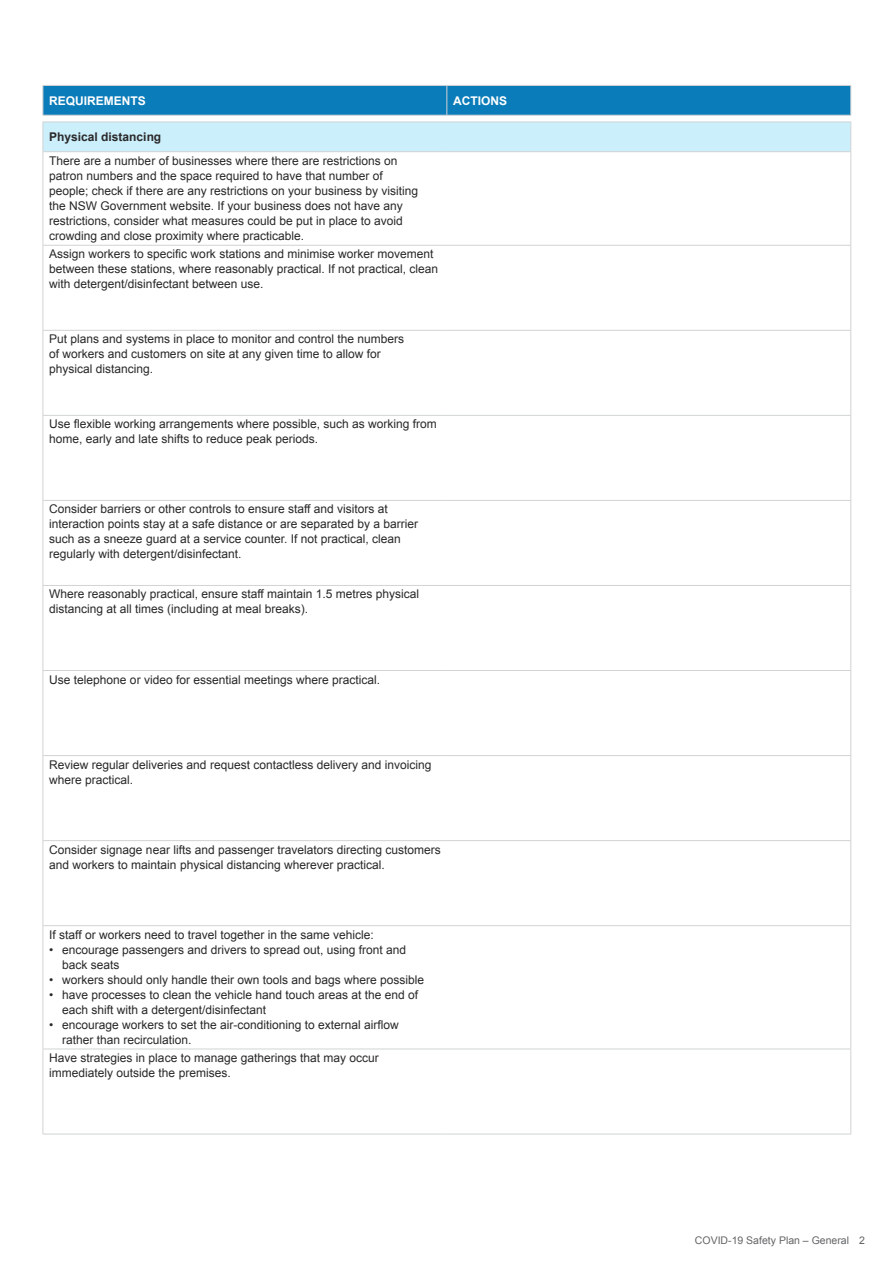
<style>
.page{position:relative;width:893px;height:1263px;background:#fff}
.page>*{position:absolute;margin:0;border:0;box-sizing:border-box;transform-origin:0 0}
.Text{font:12px/15px "Arial";color:#292829}
.Head_5_tables_white{font:700 12px "Arial";color:#fff}
.H4-bold_tables{font:700 12px "Arial";color:#292829}
.t1{font:10.5px "Arial";color:#636466}
</style>
<div class="page">
<hr style="left:43px;top:115px;width:404px;height:1px;background:#d1d3d4">
<hr style="left:447px;top:115px;width:404px;height:1px;background:#d1d3d4">
<svg style="left:43px;top:85px;width:808px;height:30px;background:#127fba"></svg>
<hr style="left:43px;top:152px;width:1px;height:93px;background:#d1d3d4">
<hr style="left:850px;top:152px;width:1px;height:93px;background:#d1d3d4">
<hr style="left:43px;top:245px;width:404px;height:1px;background:#d1d3d4">
<hr style="left:43px;top:246px;width:1px;height:84px;background:#d1d3d4">
<hr style="left:447px;top:245px;width:404px;height:1px;background:#d1d3d4">
<hr style="left:850px;top:246px;width:1px;height:84px;background:#d1d3d4">
<hr style="left:43px;top:330px;width:404px;height:1px;background:#d1d3d4">
<hr style="left:43px;top:331px;width:1px;height:84px;background:#d1d3d4">
<hr style="left:447px;top:330px;width:404px;height:1px;background:#d1d3d4">
<hr style="left:850px;top:331px;width:1px;height:84px;background:#d1d3d4">
<hr style="left:43px;top:415px;width:404px;height:1px;background:#d1d3d4">
<hr style="left:43px;top:416px;width:1px;height:84px;background:#d1d3d4">
<hr style="left:447px;top:415px;width:404px;height:1px;background:#d1d3d4">
<hr style="left:850px;top:416px;width:1px;height:84px;background:#d1d3d4">
<hr style="left:43px;top:500px;width:404px;height:1px;background:#d1d3d4">
<hr style="left:43px;top:501px;width:1px;height:84px;background:#d1d3d4">
<hr style="left:447px;top:500px;width:404px;height:1px;background:#d1d3d4">
<hr style="left:850px;top:501px;width:1px;height:84px;background:#d1d3d4">
<hr style="left:43px;top:585px;width:404px;height:1px;background:#d1d3d4">
<hr style="left:43px;top:586px;width:1px;height:84px;background:#d1d3d4">
<hr style="left:447px;top:585px;width:404px;height:1px;background:#d1d3d4">
<hr style="left:850px;top:586px;width:1px;height:84px;background:#d1d3d4">
<hr style="left:43px;top:670px;width:404px;height:1px;background:#d1d3d4">
<hr style="left:43px;top:671px;width:1px;height:84px;background:#d1d3d4">
<hr style="left:447px;top:670px;width:404px;height:1px;background:#d1d3d4">
<hr style="left:850px;top:671px;width:1px;height:84px;background:#d1d3d4">
<hr style="left:43px;top:755px;width:404px;height:1px;background:#d1d3d4">
<hr style="left:43px;top:756px;width:1px;height:84px;background:#d1d3d4">
<hr style="left:447px;top:755px;width:404px;height:1px;background:#d1d3d4">
<hr style="left:850px;top:756px;width:1px;height:84px;background:#d1d3d4">
<hr style="left:43px;top:840px;width:404px;height:1px;background:#d1d3d4">
<hr style="left:43px;top:841px;width:1px;height:84px;background:#d1d3d4">
<hr style="left:447px;top:840px;width:404px;height:1px;background:#d1d3d4">
<hr style="left:850px;top:841px;width:1px;height:84px;background:#d1d3d4">
<hr style="left:43px;top:925px;width:404px;height:1px;background:#d1d3d4">
<hr style="left:43px;top:926px;width:1px;height:122px;background:#d1d3d4">
<hr style="left:447px;top:925px;width:404px;height:1px;background:#d1d3d4">
<hr style="left:850px;top:926px;width:1px;height:122px;background:#d1d3d4">
<hr style="left:43px;top:1048px;width:404px;height:1px;background:#d1d3d4">
<hr style="left:43px;top:1049px;width:1px;height:85px;background:#d1d3d4">
<hr style="left:447px;top:1048px;width:404px;height:1px;background:#d1d3d4">
<hr style="left:850px;top:1049px;width:1px;height:85px;background:#d1d3d4">
<hr style="left:43px;top:1134px;width:404px;height:1px;background:#d1d3d4">
<hr style="left:447px;top:1134px;width:404px;height:1px;background:#d1d3d4">
<div style="left:43px;top:122px;width:808px;height:30px;background:#cceffc"></div>
<h5 class="Head_5_tables_white" style="left:49px;top:93px;width:98px">REQUIREMENTS</h5>
<h5 class="Head_5_tables_white" style="left:453px;top:93px;width:55px">ACTIONS</h5>
<h4 class="H4-bold_tables" style="left:49px;top:129px;width:114px">Physical distancing</h4>
<p class="Text" style="left:49px;top:153px;width:370px">There are a number of businesses where there are restrictions on patron numbers and the space required to have that number of people; check if there are any restrictions on your business by visiting the NSW Government website. If your business does not have any restrictions, consider what measures could be put in place to avoid crowding and close proximity where practicable.</p>
<p class="Text" style="left:49px;top:247px;width:390px">Assign workers to specific work stations and minimise worker movement between these stations, where reasonably practical. If not practical, clean with detergent/disinfectant between use.</p>
<p class="Text" style="left:49px;top:332px;width:356px">Put plans and systems in place to monitor and control the numbers of workers and customers on site at any given time to allow for physical distancing.</p>
<p class="Text" style="left:49px;top:417px;width:389px">Use flexible working arrangements where possible, such as working from home, early and late shifts to reduce peak periods.</p>
<p class="Text" style="left:49px;top:502px;width:370px">Consider barriers or other controls to ensure staff and visitors at interaction points stay at a safe distance or are separated by a barrier such as a sneeze guard at a service counter. If not practical, clean regularly with detergent/disinfectant.</p>
<p class="Text" style="left:49px;top:587px;width:371px">Where reasonably practical, ensure staff maintain 1.5 metres physical distancing at all times (including at meal breaks).</p>
<p class="Text" style="left:49px;top:672px;width:332px">Use telephone or video for essential meetings where practical.</p>
<p class="Text" style="left:49px;top:757px;width:384px">Review regular deliveries and request contactless delivery and invoicing where practical.</p>
<p class="Text" style="left:49px;top:842px;width:393px">Consider signage near lifts and passenger travelators directing customers and workers to maintain physical distancing wherever practical.</p>
<p class="Text" style="left:49px;top:927px;width:326px">If staff or workers need to travel together in the same vehicle:</p>
<p class="Text" style="left:62px;top:942px;width:346px;text-indent:-13px">• encourage passengers and drivers to spread out, using front and back seats</p>
<p class="Text" style="left:49px;top:972px;width:376px">• workers should only handle their own tools and bags where possible</p>
<p class="Text" style="left:62px;top:987px;width:358px;text-indent:-13px">• have processes to clean the vehicle hand touch areas at the end of each shift with a detergent/disinfectant</p>
<p class="Text" style="left:62px;top:1017px;width:338px;text-indent:-13px">• encourage workers to set the air-conditioning to external airflow rather than recirculation.</p>
<p class="Text" style="left:49px;top:1050px;width:331px">Have strategies in place to manage gatherings that may occur immediately outside the premises.</p>
<p class="t1" style="left:695px;top:1234px;width:172px">COVID-19 Safety Plan – General 2</p>
</div>
